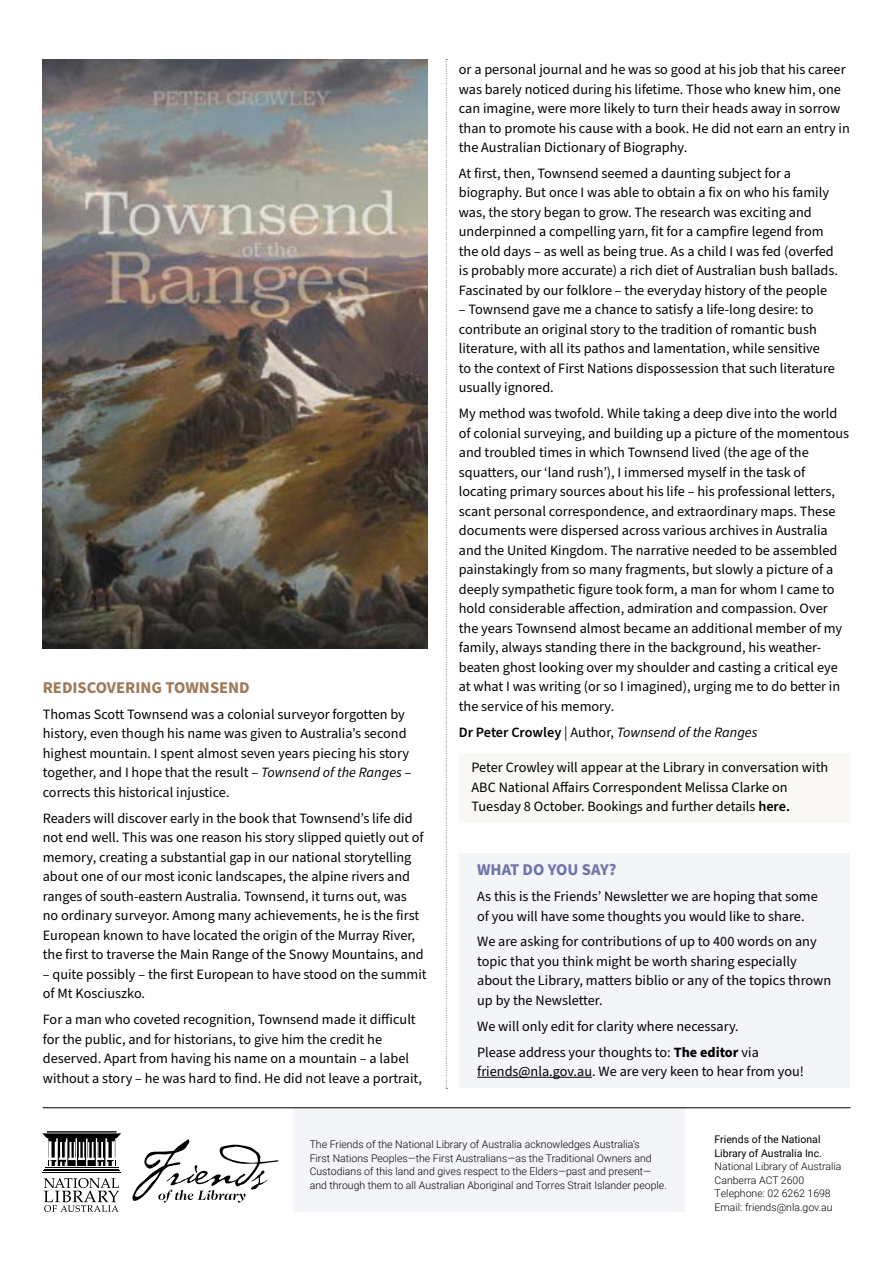
<style>
.page{position:relative;width:893px;height:1263px;background:#fff}
.page>*{position:absolute;margin:0;border:0;box-sizing:border-box;transform-origin:0 0}
.t1{font:700 16.5px "Source Sans Pro";color:#9e7a59}
.t2{font:700 16.5px "Source Sans Pro";color:#7073a7}
.t3{font:14.25px/19.5px "Source Sans Pro";color:#000}
.t4{font:italic 14.25px "Source Sans Pro";color:#000}
.t5{font:300 10.5px/13.5px "Roboto";color:#000}
.t6{font:10.5px/13.5px "Roboto";color:#000}
.s1{font-style:italic}
.s2{font-weight:600;font-style:normal}
.s3{font-style:normal}
.s4{font-weight:600}
.s5{font-weight:700}
</style>
<div class="page">
<div style="left:459px;top:754px;width:391px;height:69px;background:#faf8f4"></div>
<div style="left:293px;top:1108px;width:392px;height:104px;background:#f4f5f9"></div>
<div style="left:459px;top:854px;width:391px;height:234px;background:#f4f5f9"></div>
<svg style="left:446px;top:59px;width:1px;height:1030px"></svg>
<hr style="left:43px;top:1107px;width:807px;height:1px;background:#000">
<hr style="left:477px;top:1077px;width:115px;height:1px;background:#000">
<img style="left:42px;top:60px;width:385px;height:588px">
<svg style="left:42px;top:1131px;width:79px;height:35px"></svg>
<hr style="left:45px;top:1167px;width:73px;height:1px;background:#000">
<hr style="left:44px;top:1169px;width:75px;height:1px;background:#000">
<hr style="left:44px;top:1170px;width:76px;height:1px;background:#000">
<hr style="left:43px;top:1172px;width:78px;height:1px;background:#000">
<svg style="left:44px;top:1178px;width:75px;height:34px"></svg>
<svg style="left:132px;top:1139px;width:146px;height:63px"></svg>
<p class="t1" style="left:43px;top:676px;width:208px">REDISCOVERING TOWNSEND</p>
<p class="t3" style="left:43px;top:705px;width:370px">Thomas Scott Townsend was a colonial surveyor forgotten by history, even though his name was given to Australia’s second highest mountain. I spent almost seven years piecing his story together, and I hope that the result – <span class="s1">Townsend of the Ranges</span> – corrects this historical injustice.</p>
<p class="t3" style="left:43px;top:809px;width:383px">Readers will discover early in the book that Townsend’s life did not end well. This was one reason his story slipped quietly out of memory, creating a substantial gap in our national storytelling about one of our most iconic landscapes, the alpine rivers and ranges of south-eastern Australia. Townsend, it turns out, was no ordinary surveyor. Among many achievements, he is the first European known to have located the origin of the Murray River, the first to traverse the Main Range of the Snowy Mountains, and</p>
<p class="t3" style="left:43px;top:965px;width:385px">– quite possibly – the first European to have stood on the summit of Mt Kosciuszko.</p>
<p class="t3" style="left:43px;top:1010px;width:381px">For a man who coveted recognition, Townsend made it dificult for the public, and for historians, to give him the credit he deserved. Apart from having his name on a mountain – a label without a story – he was hard to find. He did not leave a portrait,</p>
<p class="t3" style="left:459px;top:60px;width:393px">or a personal journal and he was so good at his job that his career was barely noticed during his lifetime. Those who knew him, one can imagine, were more likely to turn their heads away in sorrow than to promote his cause with a book. He did not earn an entry in the Australian Dictionary of Biography.</p>
<p class="t3" style="left:459px;top:164px;width:381px">At first, then, Townsend seemed a daunting subject for a biography. But once I was able to obtain a fix on who his family was, the story began to grow. The research was exciting and underpinned a compelling yarn, fit for a campfire legend from the old days – as well as being true. As a child I was fed (overfed is probably more accurate) a rich diet of Australian bush ballads.<br>Fascinated by our folklore – the everyday history of the people</p>
<p class="t3" style="left:459px;top:300px;width:378px">– Townsend gave me a chance to satisfy a life-long desire: to contribute an original story to the tradition of romantic bush literature, with all its pathos and lamentation, while sensitive to the context of First Nations dispossession that such literature usually ignored.</p>
<p class="t3" style="left:459px;top:404px;width:392px">My method was twofold. While taking a deep dive into the world of colonial surveying, and building up a picture of the momentous and troubled times in which Townsend lived (the age of the squatters, our ‘land rush’), I immersed myself in the task of locating primary sources about his life – his professional letters, scant personal correspondence, and extraordinary maps. These documents were dispersed across various archives in Australia and the United Kingdom. The narrative needed to be assembled painstakingly from so many fragments, but slowly a picture of a deeply sympathetic figure took form, a man for whom I came to hold considerable afection, admiration and compassion. Over the years Townsend almost became an additional member of my family, always standing there in the background, his weather&shy;beaten ghost looking over my shoulder and casting a critical eye at what I was writing (or so I imagined), urging me to do better in the service of his memory.</p>
<p class="t4" style="left:459px;top:722px;width:300px"><span class="s2">Dr Peter Crowley</span> <span class="s3">| Author,</span> Townsend of the Ranges</p>
<p class="t3" style="left:472px;top:758px;width:358px">Peter Crowley will appear at the Library in conversation with<br>ABC National Afairs Correspondent Melissa Clarke on<br>Tuesday 8 October. Bookings and further details <span class="s4">here.</span></p>
<p class="t2" style="left:477px;top:858px;width:141px">WHAT DO YOU SAY?</p>
<p class="t3" style="left:477px;top:887px;width:342px">As this is the Friends’ Newsletter we are hoping that some of you will have some thoughts you would like to share.</p>
<p class="t3" style="left:477px;top:932px;width:356px">We are asking for contributions of up to 400 words on any topic that you think might be worth sharing especially about the Library, matters biblio or any of the topics thrown up by the Newsletter.</p>
<p class="t3" style="left:477px;top:1013px;width:283px;line-height:26px">We will only edit for clarity where necessary.<br>Please address your thoughts to: <span class="s5">The editor</span> via</p>
<p class="t3" style="left:477px;top:1062px;width:328px">friends@nla.gov.au. We are very keen to hear from you!</p>
<p class="t5" style="left:310px;top:1137px;width:359px">The Friends of the National Library of Australia acknowledges Australia’s<br>First Nations Peoples—the First Australians—as the Traditional Owners and Custodians of this land and gives respect to the Elders—past and present— and through them to all Australian Aboriginal and Torres Strait Islander people.</p>
<p class="t6" style="left:715px;top:1132px;width:109px">Friends of the National<br>Library of Australia Inc.</p>
<p class="t5" style="left:715px;top:1159px;width:128px">National Library of Australia<br>Canberra ACT 2600<br>Telephone: 02 6262 1698<br>Email: friends@nla.gov.au</p>
</div>
